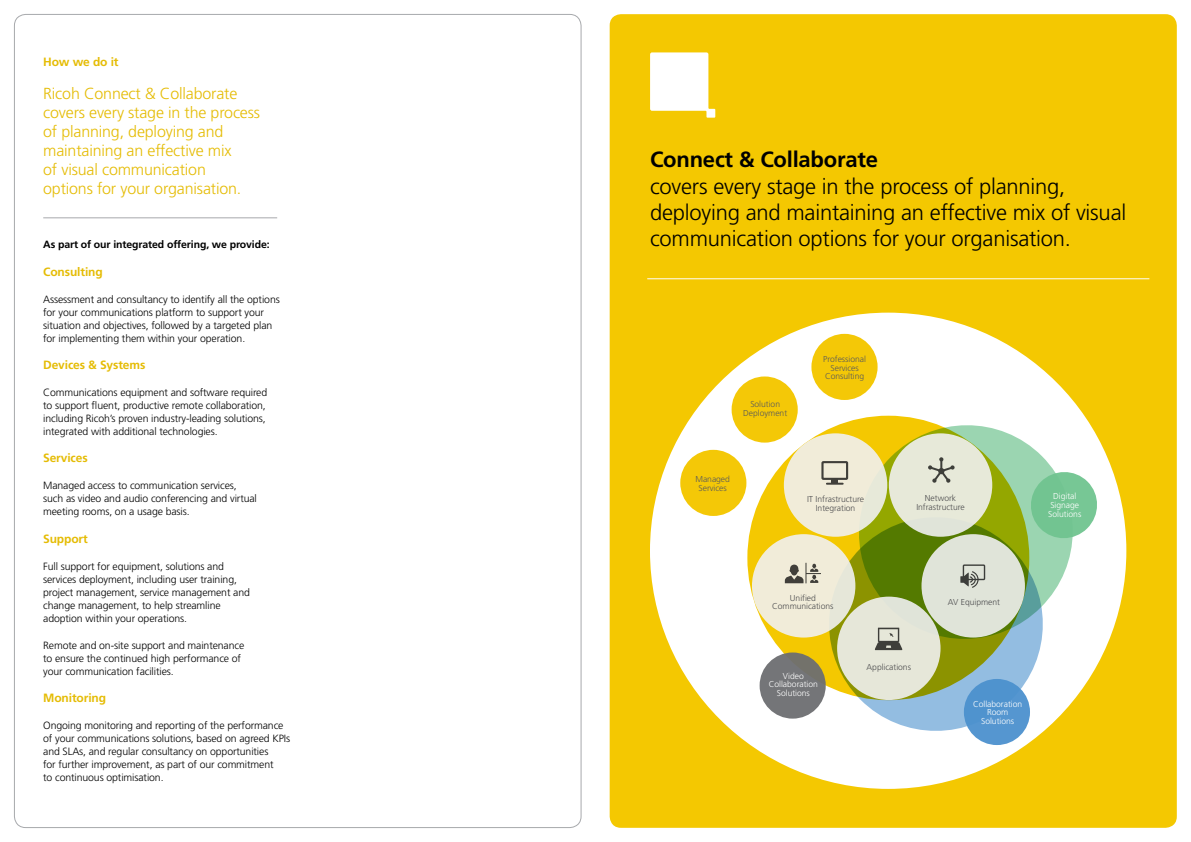
<style>
.page{position:relative;width:1191px;height:842px;background:#fff}
.page>*{position:absolute;margin:0;border:0;box-sizing:border-box;transform-origin:0 0}
.t1{font:300 22px/26.4px "Frutiger";letter-spacing:-.01em;color:#000}
.t2{font:700 22px "Frutiger";letter-spacing:-.01em;color:#000}
.t3{font:300 16px/19px "Frutiger CE";letter-spacing:-.01em;color:#e5bc05}
.t4{font:700 12px "Frutiger CE";letter-spacing:-.01em;color:#e5bc05}
.t5{font:300 10.5px/13px "Frutiger CE";letter-spacing:-.01em;color:#000}
.t6{font:700 10.5px "Frutiger CE";letter-spacing:-.01em;color:#000}
.t7{font:300 8.6px/8.6px "Frutiger";letter-spacing:-.005em;color:#4d4d4f;text-align:center}
.t8{font:300 8.6px/8.6px "Frutiger";letter-spacing:-.005em;color:#fff;text-align:center}
.t9{font:300 8.6px/8.6px "Frutiger";letter-spacing:-.005em;color:#58595b;text-align:center}
</style>
<div class="page">
<div style="left:609px;top:14px;width:567px;height:814px;background:#f4c801"></div>
<div style="left:650px;top:313px;width:476px;height:476px;background:#fff;border-radius:50%"></div>
<div style="left:747px;top:416px;width:282px;height:284px;background:#f4c801;border-radius:50%"></div>
<svg style="left:829px;top:532px;width:213px;height:199px"></svg>
<svg style="left:859px;top:425px;width:213px;height:214px"></svg>
<svg style="left:1031px;top:472px;width:66px;height:66px;background:#87cda1"></svg>
<div style="left:889px;top:433px;width:103px;height:104px;background:#e7e9d9;border-radius:50%"></div>
<div style="left:921px;top:534px;width:104px;height:103px;background:#e0e4d9;border-radius:50%"></div>
<div style="left:837px;top:597px;width:103px;height:103px;background:#e6e7d9;border-radius:50%"></div>
<div style="left:784px;top:433px;width:103px;height:104px;background:#f1ecd9;border-radius:50%"></div>
<div style="left:752px;top:534px;width:103px;height:103px;background:#f1ecd9;border-radius:50%"></div>
<svg style="left:960px;top:570px;width:19px;height:18px"></svg>
<div style="left:962px;top:564px;width:23px;height:16px;border:1px solid #000"></div>
<svg style="left:785px;top:563px;width:36px;height:20px"></svg>
<svg style="left:928px;top:457px;width:26px;height:26px"></svg>
<div style="left:821px;top:461px;width:27px;height:19px;border:2px solid #000"></div>
<svg style="left:827px;top:479px;width:15px;height:6px"></svg>
<div style="left:964px;top:679px;width:66px;height:66px;background:#5596d0;border-radius:50%"></div>
<div style="left:759px;top:652px;width:66px;height:67px;background:linear-gradient(to right,#7a7b7f,#727271);border-radius:50%"></div>
<div style="left:811px;top:334px;width:66px;height:66px;background:#f4c807;border-radius:50%"></div>
<div style="left:731px;top:376px;width:66px;height:67px;background:#f4c807;border-radius:50%"></div>
<div style="left:680px;top:450px;width:66px;height:66px;background:#f4c807;border-radius:50%"></div>
<svg style="left:875px;top:628px;width:27px;height:22px"></svg>
<svg style="left:650px;top:52px;width:65px;height:66px"></svg>
<hr style="left:647px;top:279px;width:502px;height:1px;background:#fff">
<hr style="left:43px;top:218px;width:234px;height:1px;background:#a7a9ac">
<p class="t4" style="left:43px;top:54px;width:77px">How we do it</p>
<h2 class="t3" style="left:43px;top:84px;width:218px">Ricoh Connect &amp; Collaborate covers every stage in the process of planning, deploying and maintaining an effective mix<br>of visual communication<br>options for your organisation.</h2>
<p class="t6" style="left:43px;top:238px;width:228px">As part of our integrated offering, we provide:</p>
<p class="t4" style="left:43px;top:264px;width:61px">Consulting</p>
<p class="t5" style="left:43px;top:292px;width:238px">Assessment and consultancy to identify all the options for your communications platform to support your situation and objectives, followed by a targeted plan for implementing them within your operation.</p>
<p class="t4" style="left:43px;top:358px;width:104px">Devices &amp; Systems</p>
<p class="t5" style="left:43px;top:386px;width:225px">Communications equipment and software required to support fluent, productive remote collaboration, including Ricoh’s proven industry-leading solutions, integrated with additional technologies.</p>
<p class="t4" style="left:43px;top:451px;width:46px">Services</p>
<p class="t5" style="left:43px;top:479px;width:215px">Managed access to communication services, such as video and audio conferencing and virtual meeting rooms, on a usage basis.</p>
<p class="t4" style="left:43px;top:531px;width:46px">Support</p>
<p class="t5" style="left:43px;top:559px;width:208px">Full support for equipment, solutions and services deployment, including user training, project management, service management and change management, to help streamline adoption within your operations.</p>
<p class="t5" style="left:43px;top:639px;width:203px">Remote and on-site support and maintenance to ensure the continued high performance of your communication facilities.</p>
<p class="t4" style="left:43px;top:691px;width:64px">Monitoring</p>
<p class="t5" style="left:43px;top:719px;width:248px">Ongoing monitoring and reporting of the performance of your communications solutions, based on agreed KPIs and SLAs, and regular consultancy on opportunities<br>for further improvement, as part of our commitment<br>to continuous optimisation.</p>
<h1 class="t2" style="left:650px;top:147px;width:229px">Connect &amp; Collaborate</h1>
<h1 class="t1" style="left:650px;top:173px;width:478px">covers every stage in the process of planning, deploying and maintaining an effective mix of visual communication options for your organisation.</h1>
<p class="t9" style="left:743px;top:400px;width:45px">Solution<br>Deployment</p>
<p class="t9" style="left:823px;top:355px;width:44px">Professional<br>Services<br>Consulting</p>
<p class="t9" style="left:695px;top:475px;width:36px">Managed<br>Services</p>
<p class="t7" style="left:807px;top:495px;width:58px">IT Infrastructure<br>Integration</p>
<p class="t7" style="left:916px;top:494px;width:50px">Network<br>Infrastructure</p>
<p class="t8" style="left:1048px;top:492px;width:35px">Digital<br>Signage<br>Solutions</p>
<p class="t7" style="left:772px;top:593px;width:63px">Unified<br>Communications</p>
<p class="t7" style="left:948px;top:597px;width:54px">AV Equipment</p>
<p class="t8" style="left:769px;top:672px;width:51px">Video<br>Collaboration<br>Solutions</p>
<p class="t7" style="left:866px;top:663px;width:46px">Applications</p>
<p class="t8" style="left:973px;top:700px;width:51px">Collaboration<br>Room<br>Solutions</p>
</div>
